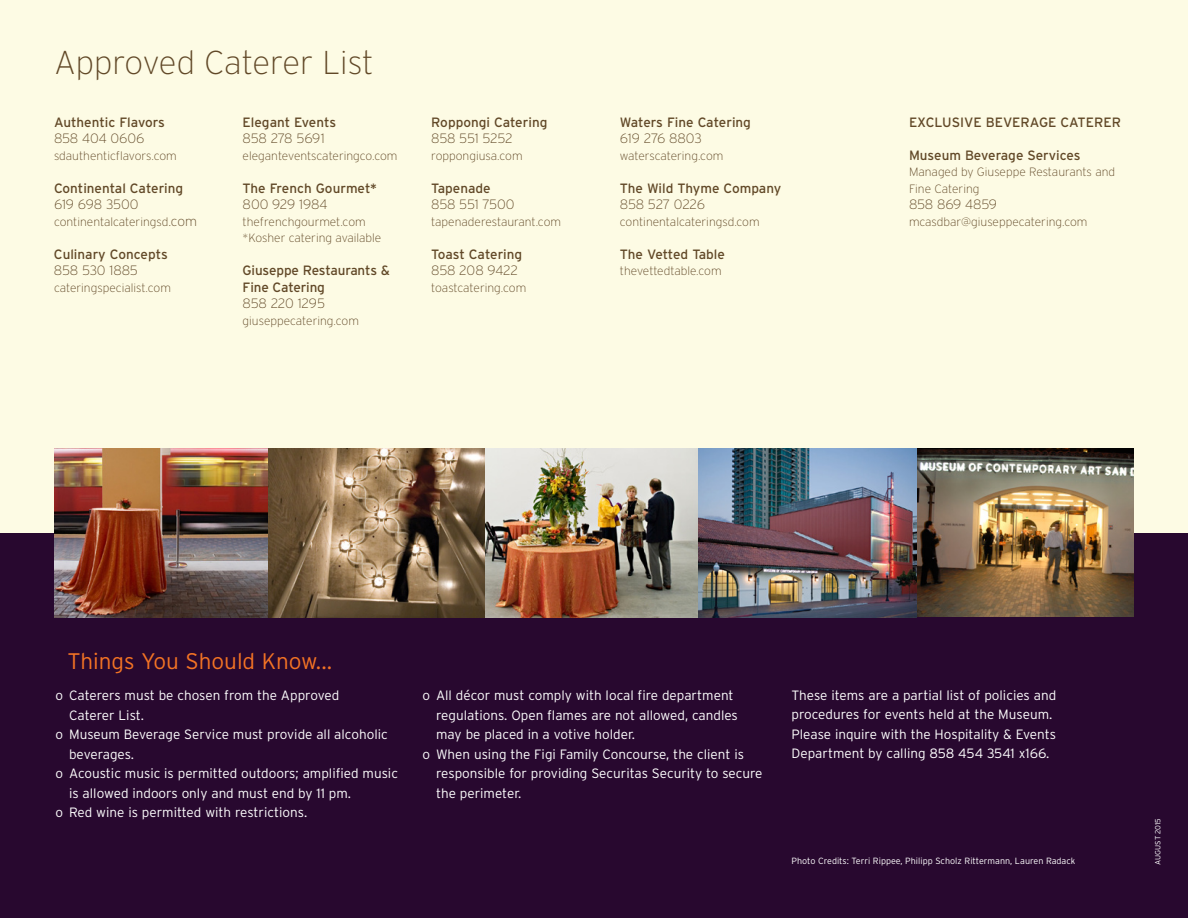
<style>
.page{position:relative;width:1188px;height:918px;background:#fff}
.page>*{position:absolute;margin:0;border:0;box-sizing:border-box;transform-origin:0 0}
.t1{font:200 33px "Interstate";color:#614827}
.t2{font:300 22.5px "Interstate";color:#f37324}
.t3{font:300 13.5px/19.5px "Interstate";color:#fff}
.t4{font:13.5px/16.5px "Interstate";color:#614827}
.t5{font:200 13.5px "Interstate";letter-spacing:-.015em;color:#614827}
.t6{font:200 12px/16.5px "Interstate";color:#614827}
.t7{font:300 9px "Interstate";color:#fff}
.t8{font:300 7.5px "Interstate";color:#fff}
.s1{font-size:13.5px}
</style>
<div class="page">
<div style="left:0;top:523px;width:1188px;height:395px;background:#28082f"></div>
<div style="left:0;top:0;width:1188px;height:532px;background:#fdfbe4"></div>
<img style="left:485px;top:449px;width:649px;height:168px">
<img style="left:54px;top:449px;width:431px;height:168px">
<h1 class="t1" style="left:54px;top:45px;width:321px">Approved Caterer List</h1>
<p class="t4" style="left:54px;top:114px;width:112px">Authentic Flavors</p>
<p class="t5" style="left:54px;top:131px;width:92px">858 404 0606</p>
<p class="t6" style="left:54px;top:147px;width:124px">sdauthenticflavors.com</p>
<p class="t4" style="left:54px;top:180px;width:131px">Continental Catering</p>
<p class="t5" style="left:54px;top:197px;width:86px">619 698 3500</p>
<p class="t6" style="left:54px;top:213px;width:144px">continentalcateringsd<span class="s1">.com</span></p>
<p class="t4" style="left:54px;top:246px;width:115px">Culinary Concepts</p>
<p class="t5" style="left:54px;top:263px;width:85px">858 530 1885</p>
<p class="t6" style="left:54px;top:279px;width:118px">cateringspecialist.com</p>
<p class="t4" style="left:243px;top:114px;width:95px">Elegant Events</p>
<p class="t5" style="left:243px;top:131px;width:83px">858 278 5691</p>
<p class="t6" style="left:243px;top:147px;width:156px">eleganteventscateringco.com</p>
<p class="t4" style="left:243px;top:180px;width:136px">The French Gourmet*</p>
<p class="t5" style="left:243px;top:197px;width:86px">800 929 1984</p>
<p class="t6" style="left:243px;top:213px;width:140px">thefrenchgourmet.com *Kosher catering available</p>
<p class="t4" style="left:243px;top:262px;width:149px">Giuseppe Restaurants &amp;<br>Fine Catering</p>
<p class="t5" style="left:243px;top:296px;width:84px">858 220 1295</p>
<p class="t6" style="left:243px;top:312px;width:118px">giuseppecatering.com</p>
<p class="t4" style="left:431px;top:114px;width:118px">Roppongi Catering</p>
<p class="t5" style="left:431px;top:131px;width:83px">858 551 5252</p>
<p class="t6" style="left:431px;top:147px;width:93px">roppongiusa.com</p>
<p class="t4" style="left:431px;top:180px;width:61px">Tapenade</p>
<p class="t5" style="left:431px;top:197px;width:85px">858 551 7500</p>
<p class="t6" style="left:431px;top:213px;width:131px">tapenaderestaurant.com</p>
<p class="t4" style="left:431px;top:246px;width:93px">Toast Catering</p>
<p class="t5" style="left:431px;top:263px;width:88px">858 208 9422</p>
<p class="t6" style="left:431px;top:279px;width:96px">toastcatering.com</p>
<p class="t4" style="left:620px;top:114px;width:133px">Waters Fine Catering</p>
<p class="t5" style="left:620px;top:131px;width:83px">619 276 8803</p>
<p class="t6" style="left:620px;top:147px;width:105px">waterscatering.com</p>
<p class="t4" style="left:620px;top:180px;width:163px">The Wild Thyme Company</p>
<p class="t5" style="left:620px;top:197px;width:86px">858 527 0226</p>
<p class="t6" style="left:620px;top:213px;width:141px">continentalcateringsd.com</p>
<p class="t4" style="left:620px;top:246px;width:107px">The Vetted Table</p>
<p class="t6" style="left:620px;top:263px;width:103px">thevettedtable.com</p>
<p class="t4" style="left:909px;top:114px;width:214px">EXCLUSIVE BEVERAGE CATERER</p>
<p class="t4" style="left:909px;top:147px;width:173px">Museum Beverage Services</p>
<p class="t6" style="left:909px;top:164px;width:208px">Managed by Giuseppe Restaurants and<br>Fine Catering</p>
<p class="t5" style="left:909px;top:197px;width:90px">858 869 4859</p>
<p class="t6" style="left:909px;top:213px;width:180px">mcasdbar@giuseppecatering.com</p>
<h2 class="t2" style="left:68px;top:649px;width:266px">Things You Should Know...</h2>
<p class="t3" style="left:56px;top:686px;width:285px">o Caterers must be chosen from the Approved</p>
<p class="t3" style="left:69px;top:705px;width:76px">Caterer List.</p>
<p class="t3" style="left:55px;top:725px;width:334px">o Museum Beverage Service must provide all alcoholic</p>
<p class="t3" style="left:69px;top:744px;width:67px">beverages.</p>
<p class="t3" style="left:55px;top:764px;width:344px">o Acoustic music is permitted outdoors; amplified music</p>
<p class="t3" style="left:69px;top:783px;width:283px">is allowed indoors only and must end by 11 pm.</p>
<p class="t3" style="left:55px;top:802px;width:253px">o Red wine is permitted with restrictions.</p>
<p class="t3" style="left:423px;top:685px;width:313px">o All décor must comply with local fire department</p>
<p class="t3" style="left:436px;top:705px;width:303px">regulations. Open flames are not allowed, candles</p>
<p class="t3" style="left:436px;top:724px;width:200px">may be placed in a votive holder.</p>
<p class="t3" style="left:423px;top:744px;width:323px">o When using the Figi Family Concourse, the client is</p>
<p class="t3" style="left:436px;top:763px;width:328px">responsible for providing Securitas Security to secure</p>
<p class="t3" style="left:436px;top:783px;width:87px">the perimeter.</p>
<p class="t3" style="left:792px;top:685px;width:266px">These items are a partial list of policies and procedures for events held at the Museum.<br>Please inquire with the Hospitality &amp; Events Department by calling 858 454 3541 x166.</p>
<p class="t7" style="left:792px;top:855px;width:285px">Photo Credits: Terri Rippee, Philipp Scholz Rittermann, Lauren Radack</p>
<p class="t8" style="left:1154px;top:865px;width:48px;rotate:-90deg">August 2015</p>
</div>
